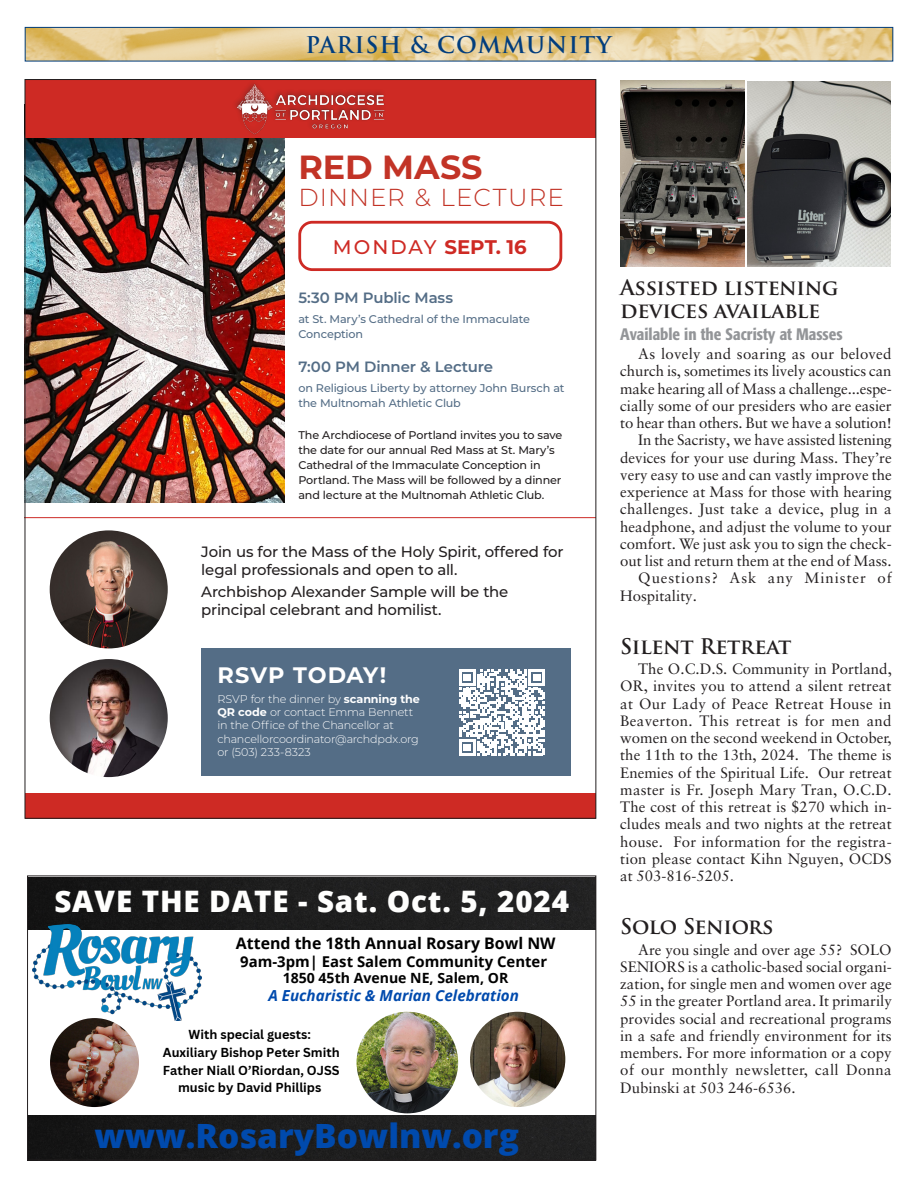
<style>
.page{position:relative;width:918px;height:1188px;background:#fff}
.page>*{position:absolute;margin:0;border:0;box-sizing:border-box;transform-origin:0 0}
.t1{font:800 33.45px "Open Sans";color:#004aad}
.t2{font:700 33.45px "Montserrat";letter-spacing:-.005em;color:#c23326}
.t3{font:800 29.55px "Open Sans";letter-spacing:.03em;color:#fefefd}
.t4{font:300 24.6px "Montserrat";letter-spacing:.04em;color:#c23326}
.section_headers{font:700 22.5px "Trajan Pro";letter-spacing:.04em;color:#013d7d}
.t5{font:700 22.35px "Montserrat";letter-spacing:.045em;color:#fff}
.article_head_trajan{font:700 21px/22.5px "Trajan Pro";letter-spacing:-.01em;color:#231f20}
.article_head_trajan-2{font:700 21px "Trajan Pro";letter-spacing:-.03em;color:#231f20}
.t6{font:700 19.8px "Montserrat";letter-spacing:.005em;color:#ce2a24}
.article_subhead{font:500 condensed 16.5px "Formata";color:#939598}
.t7{font:700 15.9px "Open Sans";color:#000}
.t8{font:italic 700 15.15px "Open Sans";color:#004aad}
.body_copy{font:15px/17.2px "Sabon LT Pro";color:#231f20;text-align:justify}
.body_copy-2{font:15px/17.2px "Sabon LT Pro";letter-spacing:.06em;color:#231f20}
.t9{font:500 14.85px/17.9px "Montserrat";letter-spacing:-.015em;color:#231f20}
.t10{font:600 14.85px "Montserrat";letter-spacing:-.01em;color:#546d86}
.t11{font:700 14.85px "Open Sans";color:#000}
.t12{font:700 14.1px "Open Sans";color:#000}
.t13{font:700 12.75px/17.7px "Canva Sans";color:#000;text-align:center}
.t14{font:500 11.25px/14.9px "Montserrat";letter-spacing:-.015em;color:#231f20}
.t15{font:300 11.25px/13.5px "Montserrat";letter-spacing:-.015em;color:#fff}
.t16{font:500 11.25px/14.9px "Montserrat";letter-spacing:-.015em;color:#546d86}
.s1{font-weight:500}
.s2{font-weight:700}
</style>
<div class="page">
<svg style="left:24px;top:27px;width:870px;height:35px;background:#dac695"></svg>
<div style="left:299px;top:26px;width:322px;height:36px;background:#fff;opacity:.75"></div>
<img style="left:29px;top:878px;width:565px;height:51px">
<img style="left:29px;top:1115px;width:565px;height:43px">
<img style="left:50px;top:1018px;width:89px;height:89px;border-radius:45px">
<img style="left:32px;top:924px;width:170px;height:97px">
<img style="left:470px;top:1012px;width:95px;height:95px;border-radius:48px">
<img style="left:357px;top:1012px;width:101px;height:101px;border-radius:51px">
<div style="left:27px;top:876px;width:569px;height:284px;border:1px solid #231f20"></div>
<img style="left:27px;top:138px;width:258px;height:365px">
<div style="left:25px;top:80px;width:571px;height:58px;background:#ce2a24"></div>
<hr style="left:25px;top:517px;width:571px;height:1px;background:#cc2c27">
<div style="left:201px;top:648px;width:370px;height:128px;background:#546d86"></div>
<svg style="left:459px;top:669px;width:86px;height:86px"></svg>
<div style="left:25px;top:793px;width:571px;height:25px;background:#ce2a24"></div>
<img style="left:235px;top:83px;width:150px;height:52px">
<img style="left:50px;top:659px;width:118px;height:118px;border-radius:59px">
<img style="left:50px;top:530px;width:118px;height:118px;border-radius:59px">
<div style="left:298px;top:221px;width:264px;height:50px;border:3px solid #ce2a24;border-radius:13px"></div>
<img style="left:620px;top:81px;width:125px;height:185px">
<img style="left:748px;top:81px;width:142px;height:185px">
<p class="section_headers" style="left:305px;top:31px;width:308px">PARISH &amp; COMMUNITY</p>
<p class="t2" style="left:298px;top:143px;width:186px">RED MASS</p>
<p class="t4" style="left:298px;top:180px;width:267px">DINNER &amp; LECTURE</p>
<p class="t6" style="left:333px;top:232px;width:196px"><span class="s1">MONDAY</span> SEPT. 16</p>
<p class="t10" style="left:298px;top:287px;width:156px">5:30 PM Public Mass</p>
<p class="t16" style="left:298px;top:311px;width:233px">at St. Mary’s Cathedral of the Immaculate<br>Conception</p>
<p class="t10" style="left:298px;top:356px;width:196px">7:00 PM Dinner &amp; Lecture</p>
<p class="t16" style="left:298px;top:380px;width:268px">on Religious Liberty by attorney John Bursch at the Multnomah Athletic Club</p>
<p class="t14" style="left:298px;top:428px;width:266px">The Archdiocese of Portland invites you to save the date for our annual Red Mass at St. Mary’s Cathedral of the Immaculate Conception in Portland. The Mass will be followed by a dinner and lecture at the Multnomah Athletic Club.</p>
<p class="t9" style="left:201px;top:542px;width:364px">Join us for the Mass of the Holy Spirit, offered for legal professionals and open to all.</p>
<p class="t9" style="left:201px;top:582px;width:309px">Archbishop Alexander Sample will be the principal celebrant and homilist.</p>
<p class="t5" style="left:217px;top:659px;width:170px">RSVP TODAY!</p>
<p class="t15" style="left:217px;top:691px;width:204px">RSVP for the dinner by <span class="s2">scanning the<br>QR code</span> or contact Emma Bennett in the Office of the Chancellor at chancellorcoordinator@archdpdx.org or (503) 233-8323</p>
<p class="t3" style="left:54px;top:879px;width:516px">SAVE THE DATE - Sat. Oct. 5, 2024</p>
<p class="t7" style="left:236px;top:932px;width:321px">Attend the 18th Annual Rosary Bowl NW</p>
<p class="t11" style="left:240px;top:951px;width:308px">9am-3pm| East Salem Community Center</p>
<p class="t12" style="left:283px;top:968px;width:227px">1850 45th Avenue NE, Salem, OR</p>
<p class="t8" style="left:268px;top:985px;width:252px">A Eucharistic &amp; Marian Celebration</p>
<p class="t13" style="left:163px;top:1026px;width:178px">With special guests:<br>Auxiliary Bishop Peter Smith<br>Father Niall O’Riordan, OJSS music by David Phillips</p>
<p class="t1" style="left:95px;top:1110px;width:426px">www.RosaryBowlnw.org</p>
<p class="article_head_trajan" style="left:620px;top:277px;width:220px">Assisted listening devices available</p>
<p class="article_subhead" style="left:620px;top:324px;width:224px">Available in the Sacristy at Masses</p>
<p class="body_copy" style="left:620px;top:345px;width:273px;text-indent:18px">As lovely and soaring as our beloved church is, sometimes its lively acoustics can make hearing all of Mass a challenge...espe&shy;cially some of our presiders who are easier to hear than others. But we have a solution!</p>
<p class="body_copy" style="left:620px;top:431px;width:273px;text-indent:18px">In the Sacristy, we have assisted listening devices for your use during Mass. They’re very easy to use and can vastly improve the experience at Mass for those with hearing challenges. Just take a device, plug in a headphone, and adjust the volume to your comfort. We just ask you to sign the check&shy;out list and return them at the end of Mass.</p>
<p class="body_copy-2" style="left:620px;top:569px;width:273px;text-indent:18px">Questions? Ask any Minister of<br>Hospitality.</p>
<p class="article_head_trajan" style="left:620px;top:635px;width:173px">Silent Retreat</p>
<p class="body_copy" style="left:620px;top:660px;width:273px;text-indent:18px">The O.C.D.S. Community in Portland, OR, invites you to attend a silent retreat at Our Lady of Peace Retreat House in Beaverton. This retreat is for men and women on the second weekend in October, the 11th to the 13th, 2024. The theme is Enemies of the Spiritual Life. Our retreat master is Fr. Joseph Mary Tran, O.C.D.<br>The cost of this retreat is $270 which in&shy;cludes meals and two nights at the retreat house. For information for the registra&shy;tion please contact Kihn Nguyen, OCDS at 503-816-5205.</p>
<p class="article_head_trajan-2" style="left:620px;top:914px;width:155px">Solo Seniors</p>
<p class="body_copy" style="left:620px;top:940px;width:273px;text-indent:18px">Are you single and over age 55? SOLO SENIORS is a catholic-based social organi&shy;zation, for single men and women over age 55 in the greater Portland area. It primarily provides social and recreational programs in a safe and friendly environment for its members. For more information or a copy of our monthly newsletter, call Donna Dubinski at 503 246-6536.</p>
</div>
